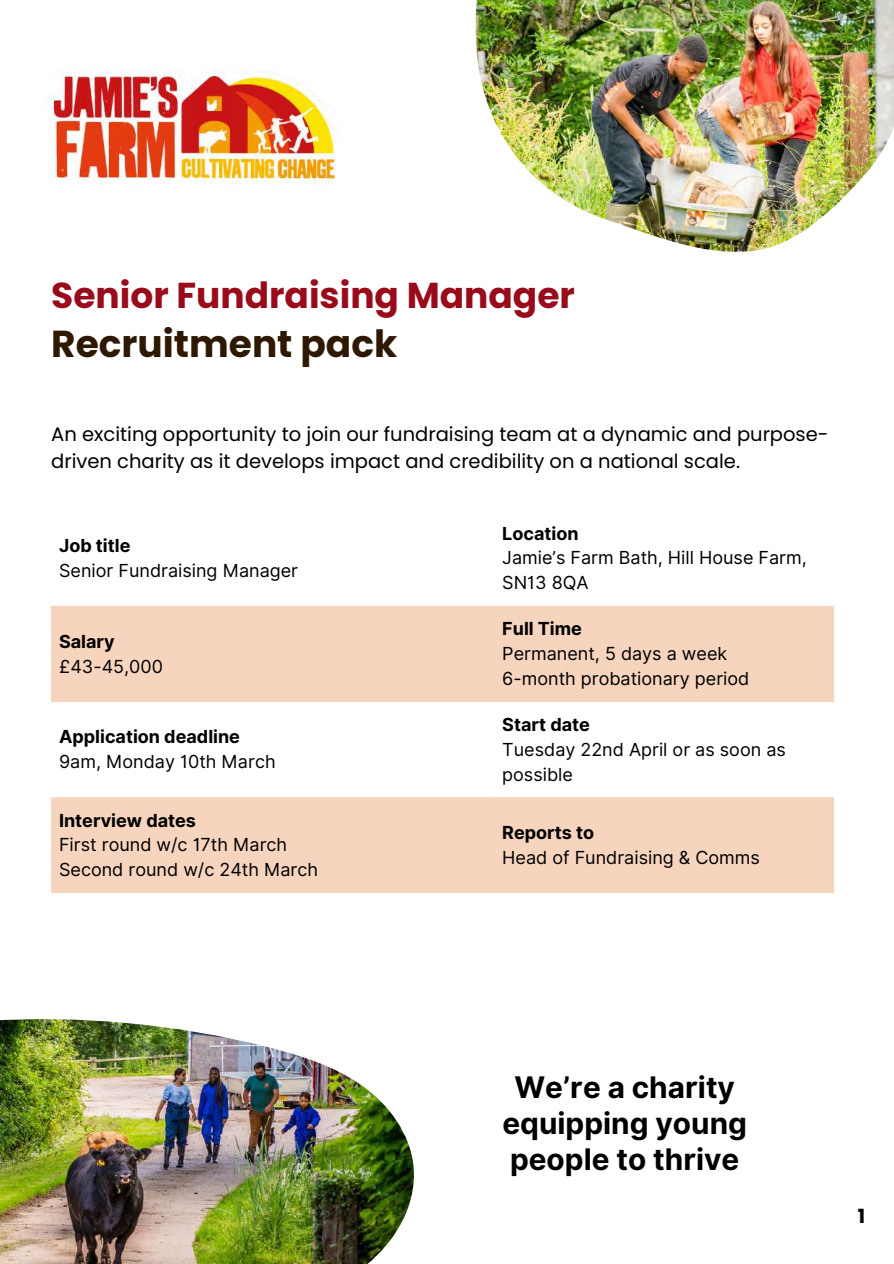
<style>
.page{position:relative;width:894px;height:1264px;background:#fff}
.page>*{position:absolute;margin:0;border:0;box-sizing:border-box;transform-origin:0 0}
.t1{font:700 37.5px "Poppins";color:#2e1900}
.t2{font:700 36px "Poppins";color:#990b1b}
.t3{font:700 29.7px/36px "Inter";color:#000;text-align:center}
.t4{font:19.5px/27px "Poppins";color:#000}
.t5{font:700 19.5px "Poppins";color:#000}
.t6{font:18px/24.8px "Inter";color:#000}
.t7{font:700 18px "Inter";color:#000}
</style>
<div class="page">
<svg style="left:51px;top:606px;width:782px;height:286px;fill:#f6d4bd"></svg>
<img style="left:47px;top:68px;width:289px;height:117px">
<img style="left:475px;top:0;width:418px;height:252px">
<img style="left:0;top:1019px;width:414px;height:244px">
<h2 class="t2" style="left:51px;top:271px;width:525px">Senior Fundraising Manager</h2>
<h1 class="t1" style="left:51px;top:318px;width:347px">Recruitment pack</h1>
<p class="t4" style="left:51px;top:420px;width:778px">An exciting opportunity to join our fundraising team at a dynamic and purpose&shy;driven charity as it develops impact and credibility on a national scale.</p>
<p class="t7" style="left:59px;top:535px;width:73px">Job title</p>
<p class="t6" style="left:59px;top:558px;width:240px">Senior Fundraising Manager</p>
<p class="t7" style="left:59px;top:630px;width:57px">Salary</p>
<p class="t6" style="left:59px;top:653px;width:105px">£43-45,000</p>
<p class="t7" style="left:59px;top:726px;width:182px">Application deadline</p>
<p class="t6" style="left:59px;top:749px;width:218px">9am, Monday 10th March</p>
<p class="t7" style="left:59px;top:809px;width:138px">Interview dates</p>
<p class="t6" style="left:59px;top:832px;width:260px">First round w/c 17th March<br>Second round w/c 24th March</p>
<p class="t7" style="left:502px;top:522px;width:78px">Location</p>
<p class="t6" style="left:502px;top:545px;width:306px">Jamie’s Farm Bath, Hill House Farm,<br>SN13 8QA</p>
<p class="t7" style="left:502px;top:618px;width:81px">Full Time</p>
<p class="t6" style="left:502px;top:641px;width:248px">Permanent, 5 days a week<br>6-month probationary period</p>
<p class="t7" style="left:502px;top:713px;width:89px">Start date</p>
<p class="t6" style="left:502px;top:737px;width:285px">Tuesday 22nd April or as soon as possible</p>
<p class="t7" style="left:502px;top:821px;width:93px">Reports to</p>
<p class="t6" style="left:502px;top:845px;width:259px">Head of Fundraising &amp; Comms</p>
<h3 class="t3" style="left:502px;top:1069px;width:246px">We’re a charity equipping young people to thrive</h3>
<p class="t5" style="left:857px;top:1202px;width:9px">1</p>
</div>
